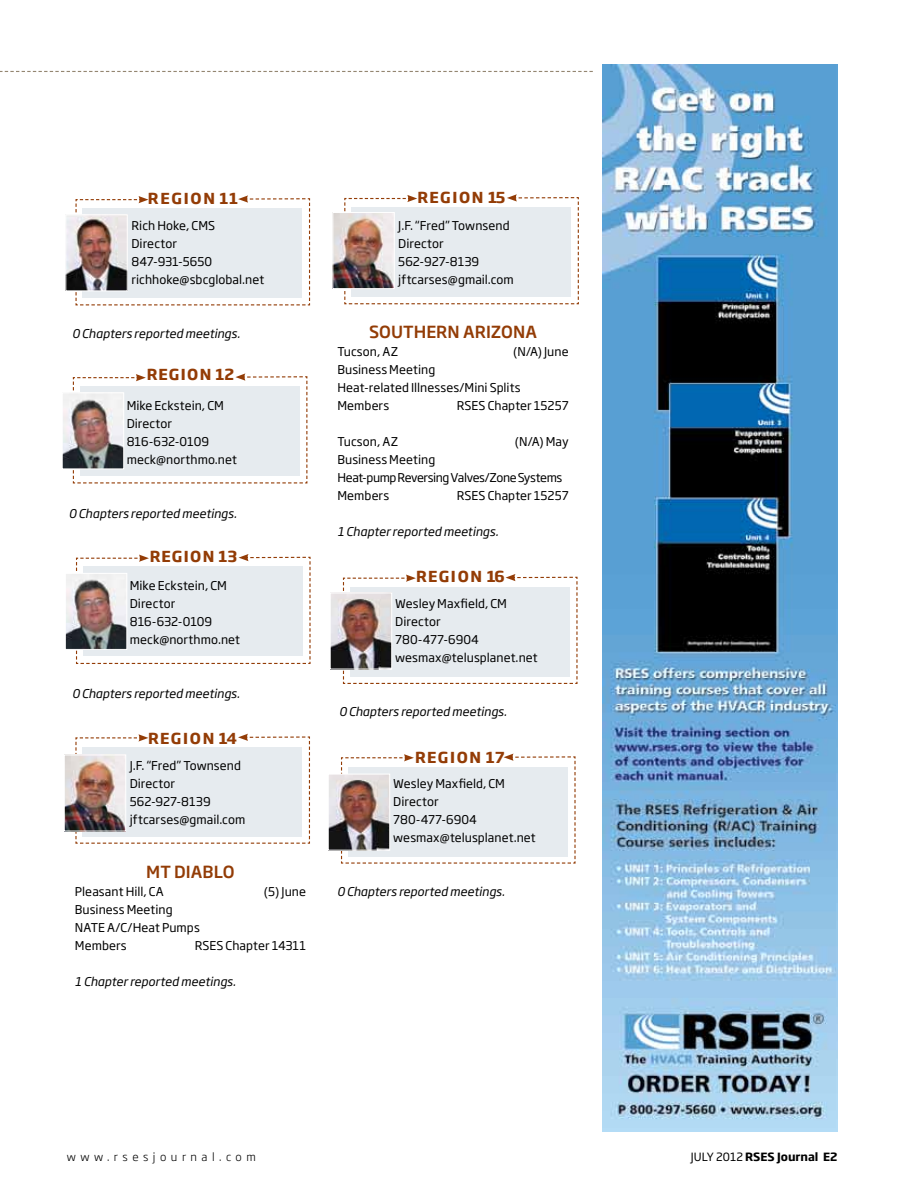
<style>
.page{position:relative;width:905px;height:1202px;background:#fff}
.page>*{position:absolute;margin:0;border:0;box-sizing:border-box;transform-origin:0 0}
.t1{font:500 16.5px "Soho Gothic Std";color:#933c06}
.t2{font:700 15px "Soho Gothic Std";letter-spacing:.095em;color:#933c06}
.t3{font:12px/18px "Soho Gothic Std";letter-spacing:.005em;color:#000}
.t4{font:italic 12px "Soho Gothic Std";color:#000}
.t5{font:12px/18px "Soho Gothic Std";letter-spacing:-.03em;color:#000}
.t6{font:700 11.25px "Soho Gothic Std";color:#000}
.t7{font:300 11.25px "Soho Gothic Std";letter-spacing:.4em;color:#000}
.s1{font-weight:400}
</style>
<div class="page">
<svg style="left:0;top:71px;width:592px;height:1px"></svg>
<svg style="left:75px;top:195px;width:235px;height:111px"></svg>
<img style="left:67px;top:216px;width:59px;height:73px">
<div style="left:65px;top:214px;width:63px;height:77px;border:1px solid #fff"></div>
<svg style="left:72px;top:373px;width:236px;height:111px"></svg>
<img style="left:64px;top:394px;width:58px;height:73px">
<div style="left:62px;top:392px;width:62px;height:77px;border:1px solid #fff"></div>
<svg style="left:76px;top:554px;width:235px;height:110px"></svg>
<img style="left:67px;top:575px;width:58px;height:73px">
<div style="left:65px;top:573px;width:62px;height:77px;border:1px solid #fff"></div>
<svg style="left:75px;top:733px;width:235px;height:111px"></svg>
<img style="left:66px;top:756px;width:58px;height:73px">
<div style="left:64px;top:754px;width:62px;height:77px;border:1px solid #fff"></div>
<svg style="left:344px;top:194px;width:235px;height:111px"></svg>
<img style="left:334px;top:214px;width:59px;height:73px">
<div style="left:332px;top:212px;width:63px;height:77px;border:1px solid #fff"></div>
<svg style="left:342px;top:574px;width:236px;height:110px"></svg>
<img style="left:332px;top:594px;width:58px;height:73px">
<div style="left:330px;top:592px;width:62px;height:77px;border:1px solid #fff"></div>
<svg style="left:340px;top:753px;width:236px;height:111px"></svg>
<img style="left:330px;top:775px;width:58px;height:73px">
<div style="left:328px;top:773px;width:62px;height:77px;border:1px solid #fff"></div>
<img style="left:602px;top:64px;width:235px;height:1067px">
<p class="t2" style="left:148px;top:188px;width:92px">REGION 11</p>
<p class="t3" style="left:131px;top:216px;width:134px">Rich Hoke, CMS<br>Director<br>847-931-5650 richhoke@sbcglobal.net</p>
<p class="t4" style="left:72px;top:326px;width:169px">0 Chapters reported meetings.</p>
<p class="t2" style="left:147px;top:365px;width:89px">REGION 12</p>
<p class="t3" style="left:127px;top:396px;width:112px">Mike Eckstein, CM<br>Director<br>816-632-0109 meck@northmo.net</p>
<p class="t4" style="left:69px;top:506px;width:169px">0 Chapters reported meetings.</p>
<p class="t2" style="left:150px;top:547px;width:89px">REGION 13</p>
<p class="t3" style="left:130px;top:576px;width:112px">Mike Eckstein, CM<br>Director<br>816-632-0109 meck@northmo.net</p>
<p class="t4" style="left:72px;top:686px;width:169px">0 Chapters reported meetings.</p>
<p class="t2" style="left:148px;top:728px;width:90px">REGION 14</p>
<p class="t3" style="left:130px;top:756px;width:117px">J.F. “Fred” Townsend<br>Director<br>562-927-8139 jftcarses@gmail.com</p>
<h1 class="t1" style="left:146px;top:861px;width:90px">MT DIABLO</h1>
<p class="t3" style="left:75px;top:882px;width:86px">Pleasant H ill, CA</p>
<p class="t3" style="left:264px;top:882px;width:44px">(5) June</p>
<p class="t3" style="left:75px;top:900px;width:99px">Business Meeting<br>NATE</p>
<p class="t3" style="left:75px;top:918px;width:126px;text-indent:32px">A/C/H eat Pumps--<br>Members</p>
<p class="t3" style="left:195px;top:936px;width:16px">RSES</p>
<p class="t3" style="left:226px;top:936px;width:82px">Chapter 14311</p>
<p class="t4" style="left:75px;top:974px;width:162px">1 Chapter reported meetings.</p>
<p class="t2" style="left:417px;top:188px;width:89px">REGION 15</p>
<p class="t3" style="left:398px;top:216px;width:117px">J.F. “Fred” Townsend<br>Director<br>562-927-8139 jftcarses@gmail.com</p>
<h1 class="t1" style="left:369px;top:321px;width:169px">SOUTHERN ARIZONA</h1>
<p class="t3" style="left:337px;top:342px;width:62px">Tucson, AZ</p>
<p class="t3" style="left:513px;top:342px;width:57px">(N/A) June</p>
<p class="t3" style="left:337px;top:360px;width:185px">Business Meeting<br>Heat-related Illnesses/Mini Splits<br>Members</p>
<p class="t3" style="left:457px;top:396px;width:16px">RSES</p>
<p class="t3" style="left:487px;top:396px;width:82px">Chapter 15257</p>
<p class="t3" style="left:337px;top:432px;width:62px">Tucson, AZ</p>
<p class="t3" style="left:514px;top:432px;width:55px">(N/A) May</p>
<p class="t5" style="left:337px;top:450px;width:226px">Business Meeting<br>H eat-pump Reversing Valves/Zone Systems<br>Members</p>
<p class="t3" style="left:457px;top:486px;width:16px">RSES</p>
<p class="t3" style="left:487px;top:486px;width:82px">Chapter 15257</p>
<p class="t4" style="left:337px;top:524px;width:162px">1 Chapter reported meetings.</p>
<p class="t2" style="left:416px;top:566px;width:90px">REGION 16</p>
<p class="t3" style="left:395px;top:594px;width:144px">Wesley Maxfield, CM<br>Director<br>780-477-6904 wesmax@telusplanet.net</p>
<p class="t4" style="left:339px;top:704px;width:169px">0 Chapters reported meetings.</p>
<p class="t2" style="left:415px;top:747px;width:91px">REGION 17</p>
<p class="t3" style="left:393px;top:774px;width:144px">Wesley Maxfield, CM<br>Director<br>780-477-6904 wesmax@telusplanet.net</p>
<p class="t4" style="left:337px;top:884px;width:169px">0 Chapters reported meetings.</p>
<p class="t7" style="left:67px;top:1150px;width:190px">www.rsesjournal.com</p>
<p class="t6" style="left:690px;top:1149px;width:148px"><span class="s1">JULY 2012</span> RSES JOURNAL E2</p>
</div>
